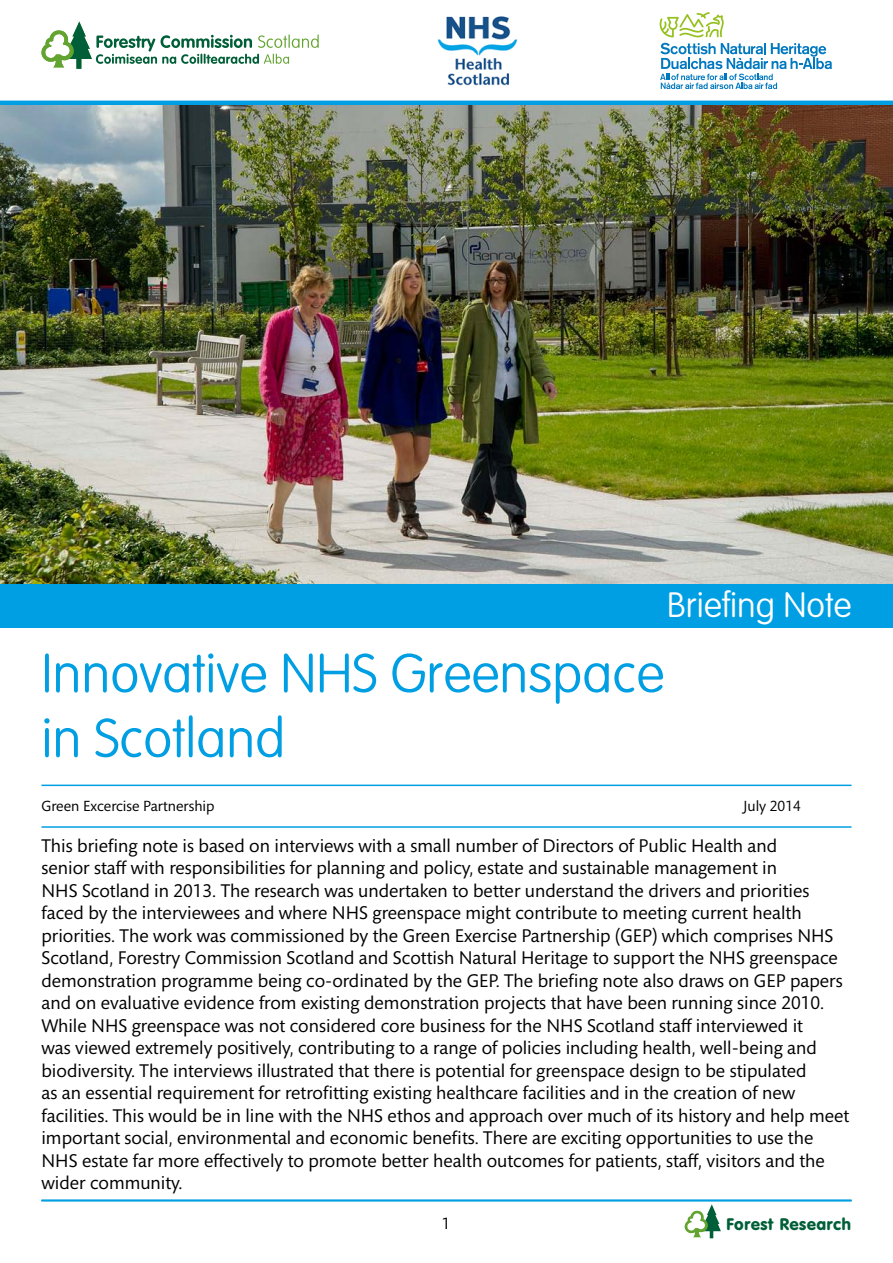
<style>
.page{position:relative;width:893px;height:1263px;background:#fff}
.page>*{position:absolute;margin:0;border:0;box-sizing:border-box;transform-origin:0 0}
.t1{font:100 54px/64.8px "VAG Rounded Std";color:#009fe3}
.t2{font:100 34.65px "VAG Rounded Std";color:#fff}
.t3{font:18.75px/22.5px "Mundo Sans Std";color:#000}
.t4{font:16.65px "VAG Rounded BT";letter-spacing:.02em;color:#005f38}
.t5{font:16.5px "Mundo Sans Std";color:#000}
.t6{font:15px "Mundo Sans Std";color:#000}
</style>
<div class="page">
<hr style="left:41px;top:1200px;width:810px;height:1px;background:#009fe3">
<hr style="left:0;top:101px;width:893px;height:4px;background:#009fe3">
<hr style="left:41px;top:784px;width:810px;height:2px;background:#009fe3">
<hr style="left:41px;top:826px;width:810px;height:2px;background:#009fe3">
<img style="left:0;top:105px;width:893px;height:479px">
<div style="left:0;top:584px;width:893px;height:44px;background:#009fe3"></div>
<svg style="left:685px;top:1204px;width:36px;height:34px"></svg>
<svg style="left:41px;top:22px;width:278px;height:47px"></svg>
<svg style="left:660px;top:12px;width:172px;height:77px"></svg>
<img style="left:437px;top:16px;width:81px;height:70px">
<h2 class="t2" style="left:667px;top:585px;width:186px">Briefing Note</h2>
<h1 class="t1" style="left:41px;top:643px;width:624px">Innovative NHS Greenspace in Scotland</h1>
<p class="t6" style="left:41px;top:797px;width:175px">Green Excercise Partnership</p>
<p class="t6" style="left:743px;top:797px;width:59px">July 2014</p>
<p class="t3" style="left:41px;top:834px;width:809px">This briefing note is based on interviews with a small number of Directors of Public Health and<br>senior staff with responsibilities for planning and policy, estate and sustainable management in<br>NHS Scotland in 2013. The research was undertaken to better understand the drivers and priorities faced by the interviewees and where NHS greenspace might contribute to meeting current health priorities. The work was commissioned by the Green Exercise Partnership (GEP) which comprises NHS Scotland, Forestry Commission Scotland and Scottish Natural Heritage to support the NHS greenspace demonstration programme being co-ordinated by the GEP. The briefing note also draws on GEP papers and on evaluative evidence from existing demonstration projects that have been running since 2010.<br>While NHS greenspace was not considered core business for the NHS Scotland staff interviewed it<br>was viewed extremely positively, contributing to a range of policies including health, well-being and biodiversity. The interviews illustrated that there is potential for greenspace design to be stipulated<br>as an essential requirement for retrofitting existing healthcare facilities and in the creation of new facilities. This would be in line with the NHS ethos and approach over much of its history and help meet important social, environmental and economic benefits. There are exciting opportunities to use the NHS estate far more effectively to promote better health outcomes for patients, staff, visitors and the wider community.</p>
<p class="t5" style="left:442px;top:1214px;width:10px">1</p>
<p class="t4" style="left:726px;top:1209px;width:127px">FoForrest Researchh</p>
</div>
